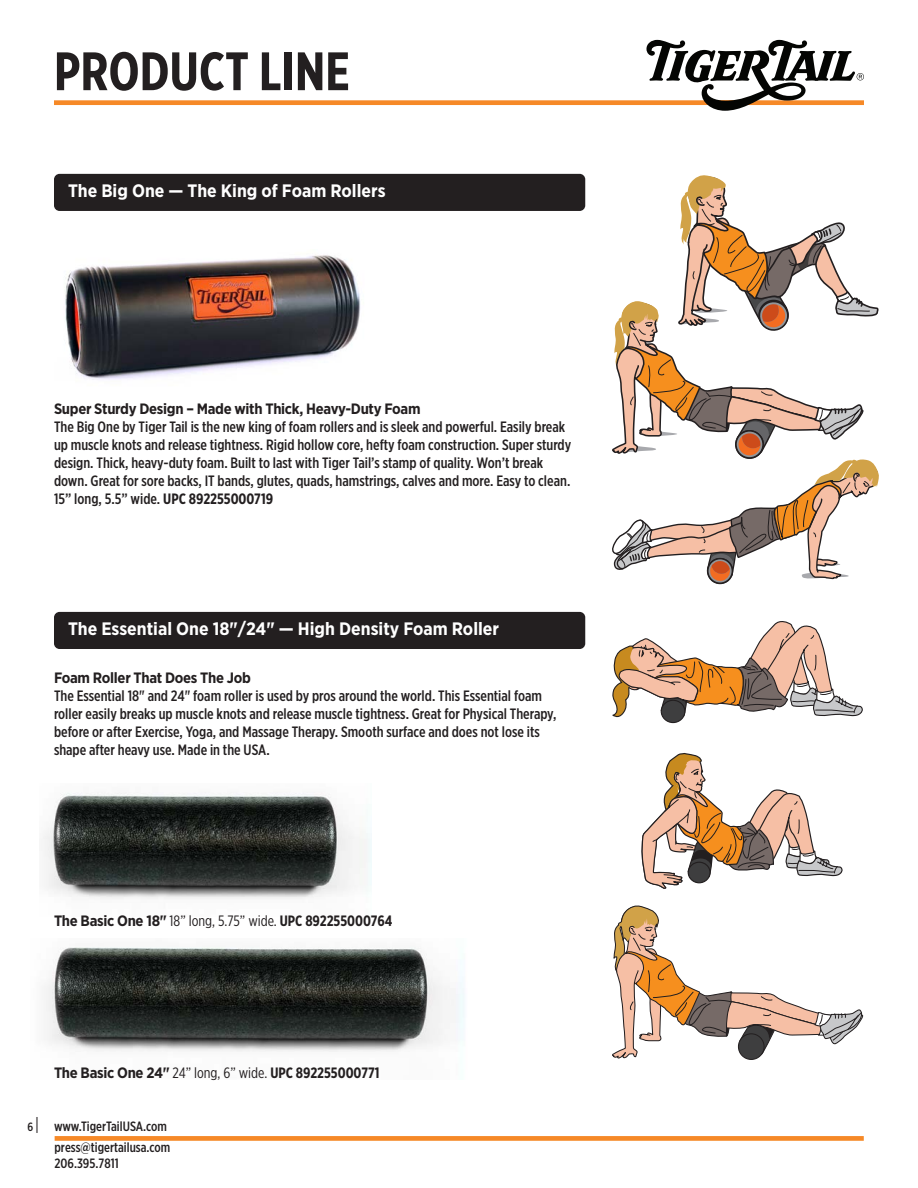
<style>
.page{position:relative;width:918px;height:1188px;background:#fff}
.page>*{position:absolute;margin:0;border:0;box-sizing:border-box;transform-origin:0 0}
.t1{font:700 54px "Gotham X Narrow";color:#231f20}
.t2{font:700 18px "Gotham Narrow";color:#fff}
.t3{font:500 15px/18px "Gotham X Narrow";color:#231f20}
.t4{font:15px "Gotham X Narrow";color:#231f20}
.t5{font:700 15px "Gotham Narrow";letter-spacing:-.02em;color:#231f20}
.t6{font:500 13.5px/21.6px "Gotham X Narrow";color:#231f20;text-align:right}
.s1{font-weight:700}
.s2{font-family:"Gotham Narrow";font-weight:700}
.s3{font-size:12px}
.s4{font-size:18px}
</style>
<div class="page">
<div style="left:54px;top:100px;width:687px;height:5px;background:#f68927"></div>
<svg style="left:646px;top:40px;width:218px;height:71px"></svg>
<div style="left:55px;top:1136px;width:809px;height:5px;background:#f68927"></div>
<img style="left:65px;top:255px;width:296px;height:125px">
<img style="left:43px;top:792px;width:328px;height:107px">
<div style="left:54px;top:174px;width:531px;height:37px;background:#231f20;border-radius:6px"></div>
<div style="left:54px;top:612px;width:531px;height:37px;background:#231f20;border-radius:6px"></div>
<img style="left:44px;top:947px;width:421px;height:105px">
<svg style="left:612px;top:175px;width:267px;height:410px"></svg>
<svg style="left:641px;top:753px;width:202px;height:136px"></svg>
<svg style="left:612px;top:621px;width:251px;height:102px"></svg>
<svg style="left:612px;top:905px;width:252px;height:155px"></svg>
<p class="t1" style="left:54px;top:38px;width:297px">PRODUCT LINE</p>
<p class="t2" style="left:68px;top:180px;width:319px">The Big One — The King of Foam Rollers</p>
<p class="t5" style="left:54px;top:399px;width:368px">Super Sturdy Design – Made with Thick, Heavy-Duty Foam</p>
<p class="t3" style="left:54px;top:417px;width:519px">The Big One by Tiger Tail is the new king of foam rollers and is sleek and powerful. Easily break up muscle knots and release tightness. Rigid hollow core, hefty foam construction. Super sturdy design. Thick, heavy-duty foam. Built to last with Tiger Tail’s stamp of quality. Won’t break down. Great for sore backs, IT bands, glutes, quads, hamstrings, calves and more. Easy to clean.<br>15” long, 5.5” wide. <span class="s1">UPC 892255000719</span></p>
<p class="t2" style="left:68px;top:618px;width:433px">The Essential One 18"/24" — High Density Foam Roller</p>
<p class="t5" style="left:54px;top:668px;width:198px">Foam Roller That Does The Job</p>
<p class="t3" style="left:54px;top:687px;width:504px">The Essential 18" and 24" foam roller is used by pros around the world. This Essential foam roller easily breaks up muscle knots and release muscle tightness. Great for Physical Therapy, before or after Exercise, Yoga, and Massage Therapy. Smooth surface and does not lose its shape after heavy use. Made in the USA.</p>
<p class="t4" style="left:54px;top:912px;width:340px"><span class="s2">The Basic One 18"</span> 18” long, 5.75” wide. <span class="s1">UPC 892255000764</span></p>
<p class="t4" style="left:54px;top:1063px;width:327px"><span class="s2">The Basic One 24"</span> 24” long, 6” wide. <span class="s1">UPC 892255000771</span></p>
<p class="t6" style="left:27px;top:1115px;width:145px"><span class="s3">6</span> <span class="s4">|</span> www.TigerTailUSA.com press@tigertailusa.com</p>
<p class="t6" style="left:54px;top:1152px;width:66px">206.395.7811</p>
</div>
